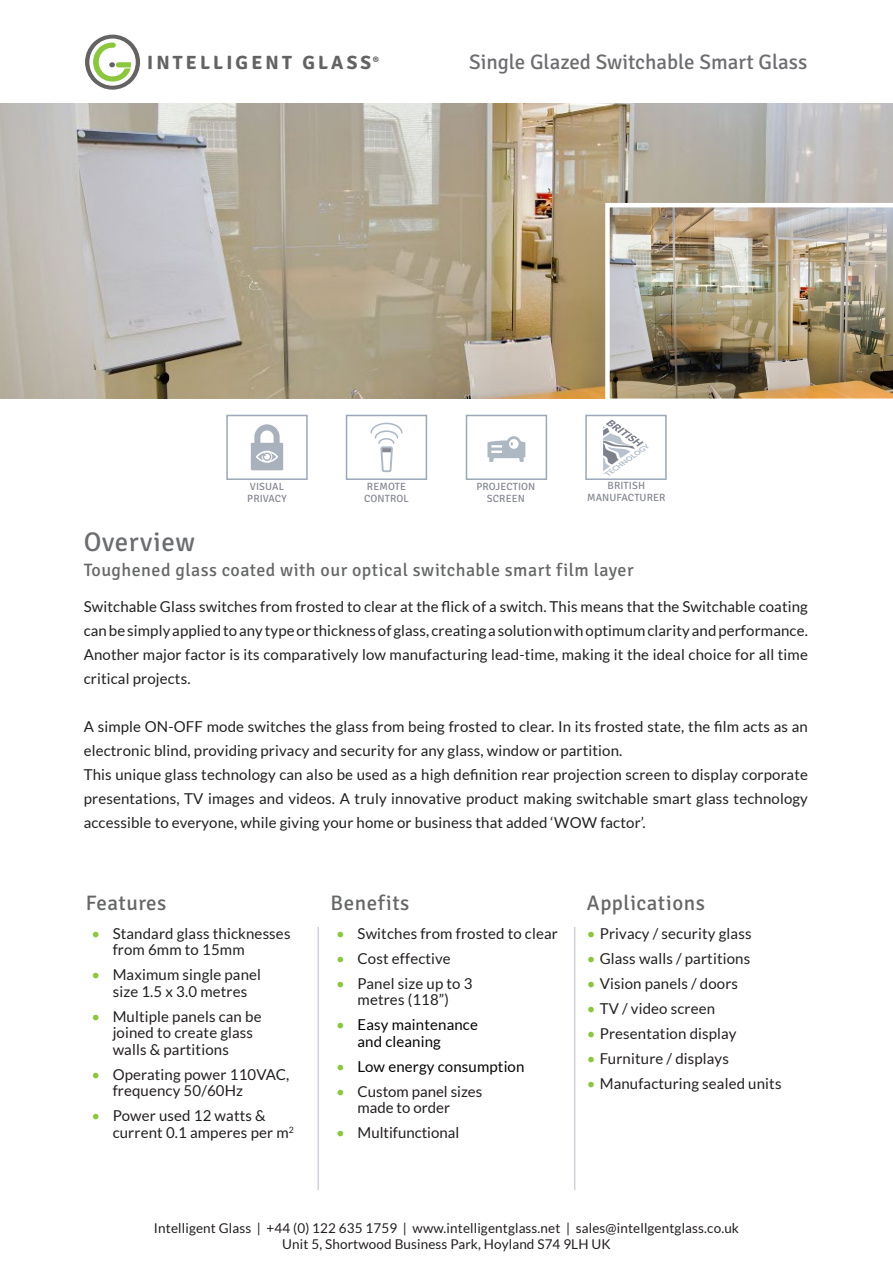
<style>
.page{position:relative;width:893px;height:1263px;background:#fff}
.page>*{position:absolute;margin:0;border:0;box-sizing:border-box;transform-origin:0 0}
.Heading_2{font:27px "Signika";letter-spacing:.025em;color:#6c6d70}
.Heading_1{font:21px "Signika";color:#6c6d70}
.Header_3{font:21px "Signika";letter-spacing:.025em;color:#656666}
.t1{font:700 19.2px "Signika";letter-spacing:.165em;color:#636363}
.Heading_2-2{font:18px "Signika";letter-spacing:.025em;color:#656666}
.t2{font:15px/16.5px "Lato";letter-spacing:.01em;color:#231f20}
.t3{font:15px/16.5px "Lato";letter-spacing:.01em;color:#040503}
.t4{font:13.5px "Lato";letter-spacing:.01em;color:#231f20}
.Icon_text{font:10.5px/12px "Signika";letter-spacing:.01em;color:#858791;text-align:center}
.s1{color:#8bc63e}
</style>
<div class="page">
<svg style="left:0;top:103px;width:893px;height:296px;background:#b6ad9d"></svg>
<svg style="left:85px;top:35px;width:55px;height:55px"></svg>
<hr style="left:318px;top:927px;width:1px;height:263px;background:#ced1d9">
<hr style="left:574px;top:927px;width:1px;height:263px;background:#ced1d9">
<img style="left:605px;top:203px;width:288px;height:196px">
<div style="left:226px;top:415px;width:82px;height:65px;border:2px solid #9aa8b7"></div>
<div style="left:346px;top:415px;width:81px;height:65px;border:2px solid #9aa8b7"></div>
<svg style="left:370px;top:422px;width:33px;height:51px"></svg>
<svg style="left:251px;top:424px;width:32px;height:46px"></svg>
<div style="left:585px;top:415px;width:82px;height:65px;border:2px solid #9aa8b7"></div>
<div style="left:466px;top:415px;width:81px;height:65px;border:2px solid #9aa8b7"></div>
<svg style="left:603px;top:420px;width:46px;height:56px"></svg>
<svg style="left:487px;top:436px;width:38px;height:26px"></svg>
<p class="t1" style="left:147px;top:51px;width:233px">INTELLIGENT GLASS<sup>®</sup></p>
<p class="Heading_1" style="left:469px;top:50px;width:340px">Single Glazed Switchable Smart Glass</p>
<p class="Icon_text" style="left:250px;top:480px;width:36px">VISUAL</p>
<p class="Icon_text" style="left:247px;top:492px;width:41px">PRIVACY</p>
<p class="Icon_text" style="left:364px;top:480px;width:46px;text-align:left">REMOTE<br>CONTROL</p>
<p class="Icon_text" style="left:476px;top:480px;width:60px">PROJECTION<br>SCREEN</p>
<p class="Icon_text" style="left:587px;top:480px;width:80px">BRITISH<br>MANUFACTURER</p>
<p class="Heading_2" style="left:84px;top:527px;width:113px">Overview</p>
<p class="Heading_2-2" style="left:84px;top:559px;width:551px">Toughened glass coated with our optical switchable smart film layer</p>
<p class="t2" style="left:84px;top:595px;width:726px;line-height:24px;text-align:justify">Switchable Glass switches from frosted to clear at the flick of a switch. This means that the Switchable coating can be simply applied to any type or thickness of glass, creating a solution with optimum clarity and performance.<br>Another major factor is its comparatively low manufacturing lead-time, making it the ideal choice for all time critical projects.</p>
<p class="t2" style="left:84px;top:715px;width:726px;line-height:24px">A simple ON-OFF mode switches the glass from being frosted to clear. In its frosted state, the film acts as an electronic blind, providing privacy and security for any glass, window or partition.</p>
<p class="t2" style="left:84px;top:763px;width:726px;line-height:24px;text-align:justify">This unique glass technology can also be used as a high definition rear projection screen to display corporate presentations, TV images and videos. A truly innovative product making switchable smart glass technology accessible to everyone, while giving your home or business that added ‘WOW factor’.</p>
<p class="Header_3" style="left:86px;top:891px;width:82px">Features</p>
<p class="t2" style="left:113px;top:925px;width:179px;text-indent:-21px"><span class="s1">•</span> Standard glass thicknesses from 6mm to 15mm</p>
<p class="t2" style="left:91px;top:966px;width:171px;text-align:center"><span class="s1">•</span> Maximum single panel size 1.5 x 3.0 metres</p>
<p class="t2" style="left:113px;top:1008px;width:150px;text-indent:-21px"><span class="s1">•</span> Multiple panels can be joined to create glass walls &amp; partitions</p>
<p class="t2" style="left:113px;top:1066px;width:178px;text-indent:-21px"><span class="s1">•</span> Operating power 110VAC, frequency 50/60Hz</p>
<p class="t2" style="left:113px;top:1107px;width:183px;text-indent:-21px"><span class="s1">•</span> Power used 12 watts &amp; current 0.1 amperes per m<sup>2</sup></p>
<p class="Header_3" style="left:331px;top:891px;width:80px">Benefits</p>
<p class="t2" style="left:336px;top:925px;width:223px"><span class="s1">•</span> Switches from frosted to clear</p>
<p class="t2" style="left:336px;top:950px;width:116px"><span class="s1">•</span> Cost effective</p>
<p class="t2" style="left:336px;top:975px;width:138px;text-align:center"><span class="s1">•</span> Panel size up to 3 metres (118”)</p>
<p class="t3" style="left:358px;top:1016px;width:122px;text-indent:-21px"><span class="s1">•</span> Easy maintenance and cleaning</p>
<p class="t3" style="left:336px;top:1058px;width:190px"><span class="s1">•</span> Low energy consumption</p>
<p class="t2" style="left:358px;top:1083px;width:126px;text-indent:-21px"><span class="s1">•</span> Custom panel sizes made to order</p>
<p class="t2" style="left:336px;top:1124px;width:124px"><span class="s1">•</span> Multifunctional</p>
<p class="Header_3" style="left:587px;top:891px;width:119px">Applications</p>
<p class="t2" style="left:587px;top:925px;width:166px"><span class="s1">•</span> Privacy / security glass</p>
<p class="t2" style="left:587px;top:950px;width:165px"><span class="s1">•</span> Glass walls / partitions</p>
<p class="t2" style="left:587px;top:975px;width:153px"><span class="s1">•</span> Vision panels / doors</p>
<p class="t2" style="left:587px;top:1000px;width:130px"><span class="s1">•</span> TV / video screen</p>
<p class="t2" style="left:587px;top:1025px;width:151px"><span class="s1">•</span> Presentation display</p>
<p class="t2" style="left:587px;top:1050px;width:143px"><span class="s1">•</span> Furniture / displays</p>
<p class="t2" style="left:587px;top:1075px;width:196px"><span class="s1">•</span> Manufacturing sealed units</p>
<p class="t4" style="left:154px;top:1220px;width:587px">Intelligent Glass | +44 (0) 122 635 1759 | www.intelligentglass.net | sales@intellgentglass.co.uk</p>
<p class="t4" style="left:282px;top:1237px;width:330px">Unit 5, Shortwood Business Park, Hoyland S74 9LH UK</p>
</div>
